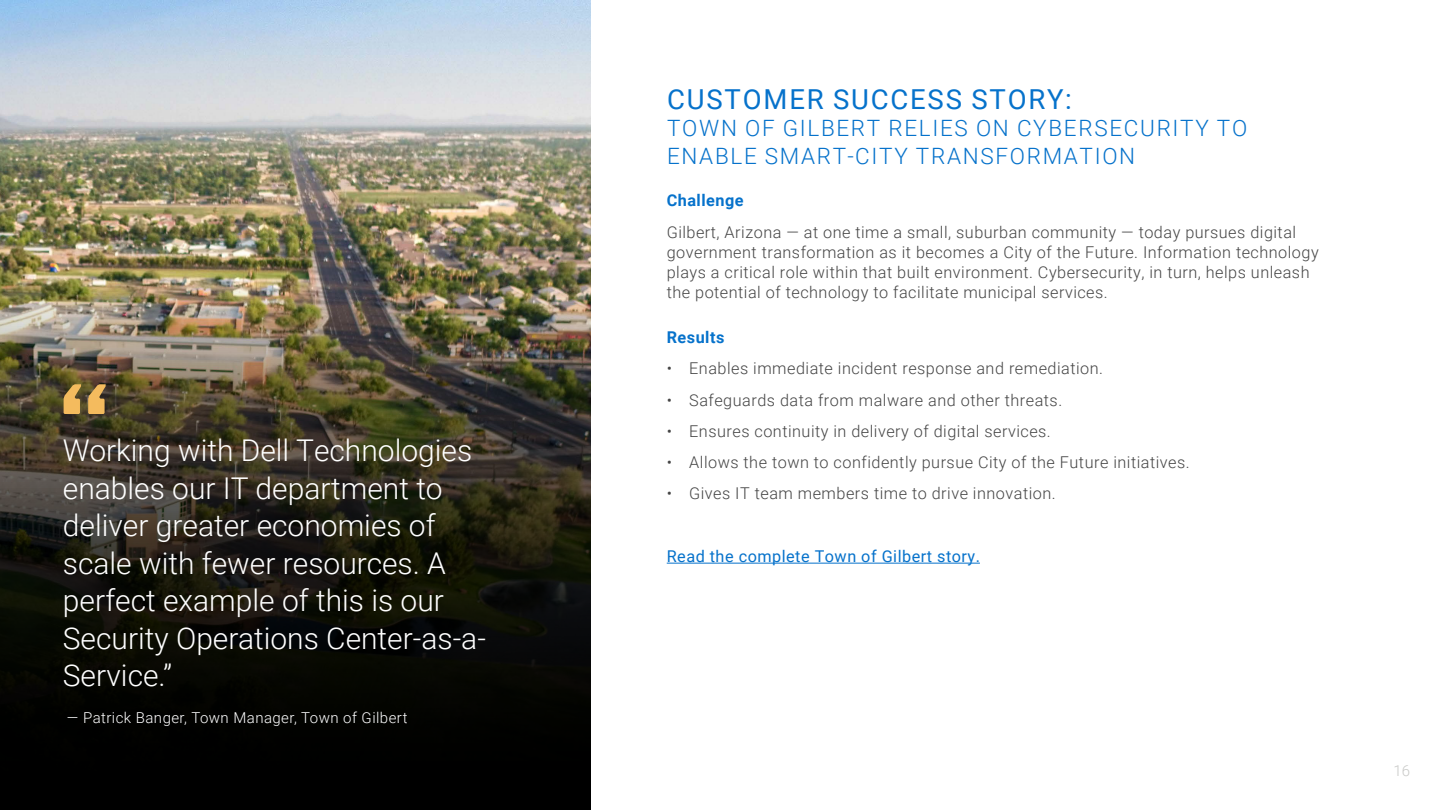
<style>
.page{position:relative;width:1440px;height:810px;background:#fff}
.page>*{position:absolute;margin:0;border:0;box-sizing:border-box;transform-origin:0 0}
.t1{font:300 30px/37.5px "Roboto";color:#fff}
.t2{font:27.5px "Roboto";letter-spacing:.065em;color:#0672cb}
.t3{font:300 22.5px/27.5px "Roboto";letter-spacing:.075em;color:#0672cb}
.t4{font:300 16.25px/20px "Roboto";letter-spacing:.03em;color:#444}
.t5{font:16.25px "Roboto";letter-spacing:.03em;color:#0672cb}
.t6{font:700 16.25px "Roboto";letter-spacing:.03em;color:#0672cb}
.t7{font:300 15px "Roboto";letter-spacing:.03em;color:#fff}
.t8{font:300 15px "Roboto";color:#c8c9c7}
</style>
<div class="page">
<img style="left:0;top:0;width:590px;height:286px">
<hr style="left:667px;top:563px;width:313px;height:1px;background:#0672cb">
<img style="left:0;top:286px;width:590px;height:524px">
<svg style="left:64px;top:384px;width:42px;height:30px"></svg>
<h1 class="t1" style="left:63px;top:431px;width:425px">Working with Dell Technologies enables our IT department to deliver greater economies of scale with fewer resources. A perfect example of this is our<br>Security Operations Center-as-a-<br>Service.”</h1>
<p class="t7" style="left:67px;top:707px;width:342px">— Patrick Banger, Town Manager, Town of Gilbert</p>
<h2 class="t2" style="left:667px;top:80px;width:406px">CUSTOMER SUCCESS STORY:</h2>
<h3 class="t3" style="left:667px;top:114px;width:582px">TOWN OF GILBERT RELIES ON CYBERSECURITY TO<br>ENABLE SMART-CITY TRANSFORMATION</h3>
<p class="t6" style="left:667px;top:189px;width:78px">Challenge</p>
<p class="t4" style="left:667px;top:221px;width:654px">Gilbert, Arizona — at one time a small, suburban community — today pursues digital government transformation as it becomes a City of the Future. Information technology plays a critical role within that built environment. Cybersecurity, in turn, helps unleash the potential of technology to facilitate municipal services.</p>
<p class="t6" style="left:667px;top:326px;width:59px">Results</p>
<p class="t4" style="left:667px;top:358px;width:438px">• Enables immediate incident response and remediation.</p>
<p class="t4" style="left:667px;top:389px;width:397px">• Safeguards data from malware and other threats.</p>
<p class="t4" style="left:667px;top:421px;width:386px">• Ensures continuity in delivery of digital services.</p>
<p class="t4" style="left:667px;top:452px;width:524px">• Allows the town to confidently pursue City of the Future initiatives.</p>
<p class="t4" style="left:667px;top:483px;width:390px">• Gives IT team members time to drive innovation.</p>
<p class="t5" style="left:667px;top:545px;width:315px">Read the complete Town of Gilbert story.</p>
<p class="t8" style="left:1393px;top:760px;width:18px">16</p>
</div>
